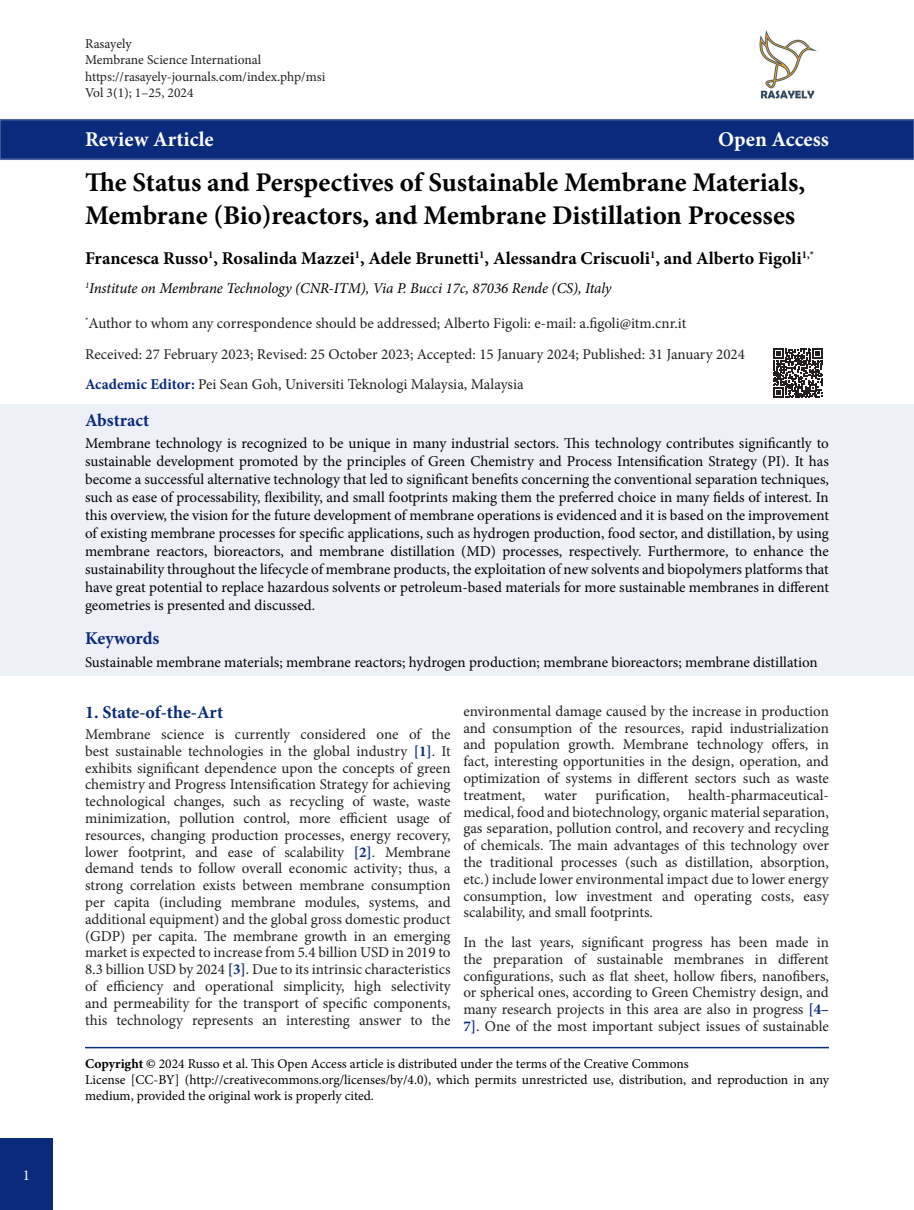
<style>
.page{position:relative;width:914px;height:1210px;background:#fff}
.page>*{position:absolute;margin:0;border:0;box-sizing:border-box;transform-origin:0 0}
.t1{font:700 27px/32.4px "Minion Pro";letter-spacing:-.005em;color:#000}
.t2{font:700 21px "Minion Pro";letter-spacing:.005em;color:#fff}
.t3{font:700 18px "Minion Pro";color:#000}
.t4{font:700 18px "Minion Pro";letter-spacing:-.005em;color:#0a2a7c}
.t5{font:15px/16.8px "Minion Pro";color:#231f20;text-align:justify}
.t6{font:15px/18px "Minion Pro";letter-spacing:-.005em;color:#000;text-align:justify}
.t7{font:italic 15px "Minion Pro";letter-spacing:-.005em;color:#000}
.t8{font:15px "Minion Pro";color:#fff}
.t9{font:13.5px/16.2px "Minion Pro";color:#000}
.t10{font:13.5px/16.2px "Minion Pro";letter-spacing:-.005em;color:#231f20}
.s1{font-weight:700;color:#0a2a7c}
.s2{font-weight:700}
</style>
<div class="page">
<hr style="left:85px;top:1047px;width:744px;height:1px;background:#0a2a7c">
<div style="left:0;top:404px;width:914px;height:271px;background:#edf0f6"></div>
<div style="left:0;top:119px;width:914px;height:41px;background:#0a2a7c;border:2px solid #5066a2"></div>
<img style="left:759px;top:30px;width:58px;height:69px">
<div style="left:0;top:1138px;width:53px;height:72px;background:#0a2a7c"></div>
<svg style="left:773px;top:348px;width:50px;height:50px"></svg>
<p class="t8" style="left:23px;top:1164px;width:9px">1</p>
<p class="t10" style="left:85px;top:36px;width:242px">Rasayely<br>Membrane Science International https://rasayely-journals.com/index.php/msi<br>Vol 3(1); 1–25, 2024</p>
<h2 class="t2" style="left:85px;top:124px;width:130px">Review Article</h2>
<h2 class="t2" style="left:718px;top:124px;width:112px">Open Access</h2>
<h1 class="t1" style="left:85px;top:166px;width:722px">The Status and Perspectives of Sustainable Membrane Materials,<br>Membrane (Bio)reactors, and Membrane Distillation Processes</h1>
<p class="t3" style="left:85px;top:245px;width:730px">Francesca Russo<sup>1</sup>, Rosalinda Mazzei<sup>1</sup>, Adele Brunetti<sup>1</sup>, Alessandra Criscuoli<sup>1</sup>, and Alberto Figoli<sup>1,*</sup></p>
<p class="t7" style="left:85px;top:278px;width:528px"><sup>1</sup>Institute on Membrane Technology (CNR-ITM), Via P. Bucci 17c, 87036 Rende (CS), Italy</p>
<p class="t5" style="left:85px;top:308px;width:661px;line-height:30.8px;text-align:left"><sup>*</sup>Author to whom any correspondence should be addressed; Alberto Figoli: e-mail: a.figoli@itm.cnr.it<br>Received: 27 February 2023; Revised: 25 October 2023; Accepted: 15 January 2024; Published: 31 January 2024<br><span class="s1">Academic Editor:</span> Pei Sean Goh, Universiti Teknologi Malaysia, Malaysia</p>
<p class="t4" style="left:85px;top:407px;width:66px">Abstract</p>
<p class="t6" style="left:85px;top:434px;width:745px">Membrane technology is recognized to be unique in many industrial sectors. This technology contributes significantly to sustainable development promoted by the principles of Green Chemistry and Process Intensification Strategy (PI). It has become a successful alternative technology that led to significant benefits concerning the conventional separation techniques, such as ease of processability, flexibility, and small footprints making them the preferred choice in many fields of interest. In this overview, the vision for the future development of membrane operations is evidenced and it is based on the improvement of existing membrane processes for specific applications, such as hydrogen production, food sector, and distillation, by using membrane reactors, bioreactors, and membrane distillation (MD) processes, respectively. Furthermore, to enhance the sustainability throughout the lifecycle of membrane products, the exploitation of new solvents and biopolymers platforms that have great potential to replace hazardous solvents or petroleum-based materials for more sustainable membranes in different geometries is presented and discussed.</p>
<p class="t4" style="left:85px;top:626px;width:76px">Keywords</p>
<p class="t6" style="left:85px;top:653px;width:734px">Sustainable membrane materials; membrane reactors; hydrogen production; membrane bioreactors; membrane distillation</p>
<p class="t4" style="left:85px;top:699px;width:140px">1. State-of-the-Art</p>
<p class="t5" style="left:85px;top:726px;width:367px">Membrane science is currently considered one of the best sustainable technologies in the global industry <span class="s1">[1]</span>. It exhibits significant dependence upon the concepts of green chemistry and Progress Intensification Strategy for achieving technological changes, such as recycling of waste, waste minimization, pollution control, more efficient usage of resources, changing production processes, energy recovery, lower footprint, and ease of scalability <span class="s1">[2]</span>. Membrane demand tends to follow overall economic activity; thus, a strong correlation exists between membrane consumption per capita (including membrane modules, systems, and additional equipment) and the global gross domestic product (GDP) per capita. The membrane growth in an emerging market is expected to increase from 5.4 billion USD in 2019 to 8.3 billion USD by 2024 <span class="s1">[3]</span>. Due to its intrinsic characteristics of efficiency and operational simplicity, high selectivity and permeability for the transport of specific components, this technology represents an interesting answer to the</p>
<p class="t5" style="left:463px;top:702px;width:367px">environmental damage caused by the increase in production and consumption of the resources, rapid industrialization and population growth. Membrane technology offers, in fact, interesting opportunities in the design, operation, and optimization of systems in different sectors such as waste treatment, water purification, health-pharmaceutical&shy;medical, food and biotechnology, organic material separation, gas separation, pollution control, and recovery and recycling of chemicals. The main advantages of this technology over the traditional processes (such as distillation, absorption, etc.) include lower environmental impact due to lower energy consumption, low investment and operating costs, easy scalability, and small footprints.</p>
<p class="t5" style="left:463px;top:933px;width:367px">In the last years, significant progress has been made in the preparation of sustainable membranes in different configurations, such as flat sheet, hollow fibers, nanofibers, or spherical ones, according to Green Chemistry design, and many research projects in this area are also in progress <span class="s1">[4– 7]</span>. One of the most important subject issues of sustainable</p>
<p class="t9" style="left:85px;top:1055px;width:745px"><span class="s2">Copyright ©</span> 2024 Russo et al. This Open Access article is distributed under the terms of the Creative Commons<br>License [CC-BY] (http://creativecommons.org/licenses/by/4.0), which permits unrestricted use, distribution, and reproduction in any medium, provided the original work is properly cited.</p>
</div>
